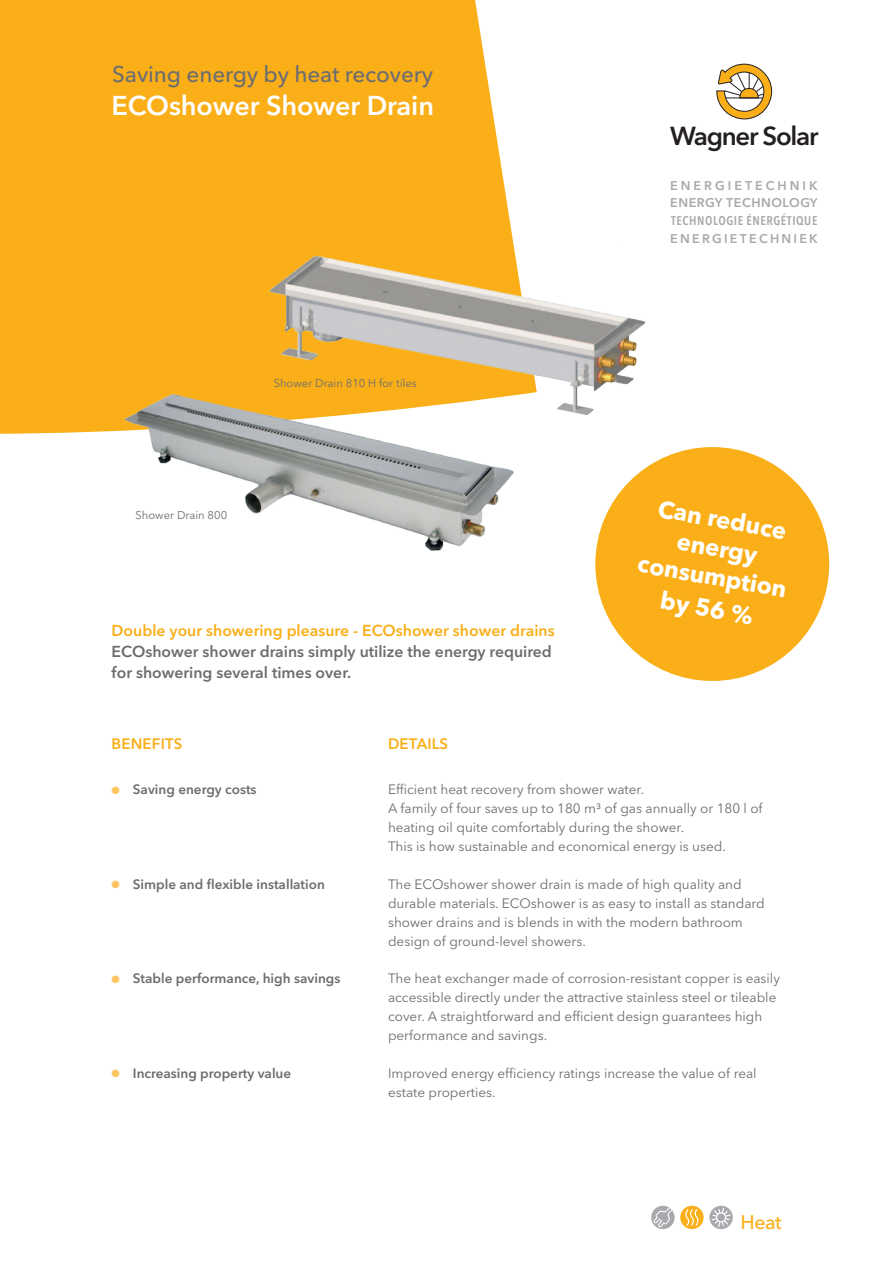
<style>
.page{position:relative;width:893px;height:1263px;background:#fff}
.page>*{position:absolute;margin:0;border:0;box-sizing:border-box;transform-origin:0 0}
.t1{font:600 27px "Avenir Next LT Pro";letter-spacing:-.005em;color:#fff}
.t2{font:600 25.8px "Avenir Next LT Pro";letter-spacing:-.05em;color:#231f20}
.t3{font:700 24px/28.8px "Avenir Next LT Pro";color:#fff;text-align:center}
.t4{font:500 22.5px "Avenir Next LT Pro";letter-spacing:-.005em;color:#6c6d70}
.t5{font:500 19.5px "Avenir Next LT Pro";color:#faaf18}
.t6{font:600 15.75px/21px "Avenir Next LT Pro";color:#6c6d70}
.t7{font:600 15.75px "Avenir Next LT Pro";color:#faaf18}
.t8{font:600 15px "Avenir Next LT Pro";letter-spacing:.01em;color:#faaf18}
.t9{font:13.5px/18.9px "Avenir Next LT Pro";color:#6c6d70}
.t10{font:600 13.5px "Avenir Next LT Pro";color:#6c6d70}
.t11{font:600 12.6px/17.7px "Avenir Next LT Pro";letter-spacing:.04em;color:#a8a9ad}
.t12{font:600 condensed 12.6px "Avenir Next LT Pro";letter-spacing:.045em;color:#a8a9ad}
.t13{font:600 12.6px "Avenir Next LT Pro";letter-spacing:.18em;color:#a8a9ad}
.t14{font:11.25px "Avenir Next LT Pro";color:#6c6d70}
.s1{color:#fec563}
</style>
<div class="page">
<svg style="left:716px;top:64px;width:56px;height:56px"></svg>
<div style="left:0;top:0;width:512px;height:434px;background:#faaf18"></div>
<svg style="left:651px;top:1206px;width:82px;height:23px"></svg>
<div style="left:595px;top:447px;width:234px;height:234px;background:#faaf18;border-radius:50%"></div>
<img style="left:239px;top:233px;width:407px;height:182px">
<img style="left:112px;top:369px;width:414px;height:182px">
<h3 class="t4" style="left:112px;top:61px;width:323px">Saving energy by heat recovery</h3>
<h1 class="t1" style="left:112px;top:89px;width:324px">ECOshower Shower Drain</h1>
<p class="t14" style="left:274px;top:376px;width:145px">Shower Drain 810 H for tiles</p>
<p class="t14" style="left:136px;top:509px;width:93px">Shower Drain 800</p>
<p class="t7" style="left:112px;top:621px;width:445px">Double your showering pleasure - ECOshower shower drains</p>
<p class="t6" style="left:112px;top:641px;width:442px">ECOshower shower drains simply utilize the energy required for showering several times over.</p>
<h2 class="t2" style="left:670px;top:125px;width:150px">Wagner Solar</h2>
<p class="t11" style="left:670px;top:178px;width:149px">ENERGIETECHNIK<br>ENERGY TECHNOLOGY</p>
<p class="t12" style="left:671px;top:213px;width:148px">TECHNOLOGIE ÉNERGÉTIQUE</p>
<p class="t13" style="left:670px;top:233px;width:149px">ENERGIETECHNIEK</p>
<h3 class="t3" style="left:651px;top:492px;width:152px;rotate:10deg">Can reduce energy consumption</h3>
<h3 class="t3" style="left:663px;top:586px;width:95px;rotate:10deg">by 56 %</h3>
<p class="t8" style="left:112px;top:735px;width:70px">Benefits</p>
<p class="t8" style="left:388px;top:735px;width:60px">Details</p>
<p class="t10" style="left:112px;top:781px;width:147px"><span class="s1">●</span> Saving energy costs</p>
<p class="t9" style="left:388px;top:780px;width:376px">Efficient heat recovery from shower water.<br>A family of four saves up to 180 m³ of gas annually or 180 l of heating oil quite comfortably during the shower.<br>This is how sustainable and economical energy is used.</p>
<p class="t10" style="left:112px;top:876px;width:215px"><span class="s1">●</span> Simple and flexible installation</p>
<p class="t9" style="left:388px;top:875px;width:378px">The ECOshower shower drain is made of high quality and durable materials. ECOshower is as easy to install as standard shower drains and is blends in with the modern bathroom design of ground-level showers.</p>
<p class="t10" style="left:112px;top:970px;width:230px"><span class="s1">●</span> Stable performance, high savings</p>
<p class="t9" style="left:388px;top:969px;width:393px">The heat exchanger made of corrosion-resistant copper is easily accessible directly under the attractive stainless steel or tileable cover. A straightforward and efficient design guarantees high performance and savings.</p>
<p class="t10" style="left:112px;top:1065px;width:181px"><span class="s1">●</span> I ncreasing property value</p>
<p class="t9" style="left:388px;top:1064px;width:370px">Improved energy efficiency ratings increase the value of real estate properties.</p>
<h3 class="t5" style="left:740px;top:1210px;width:43px">Heat</h3>
</div>
